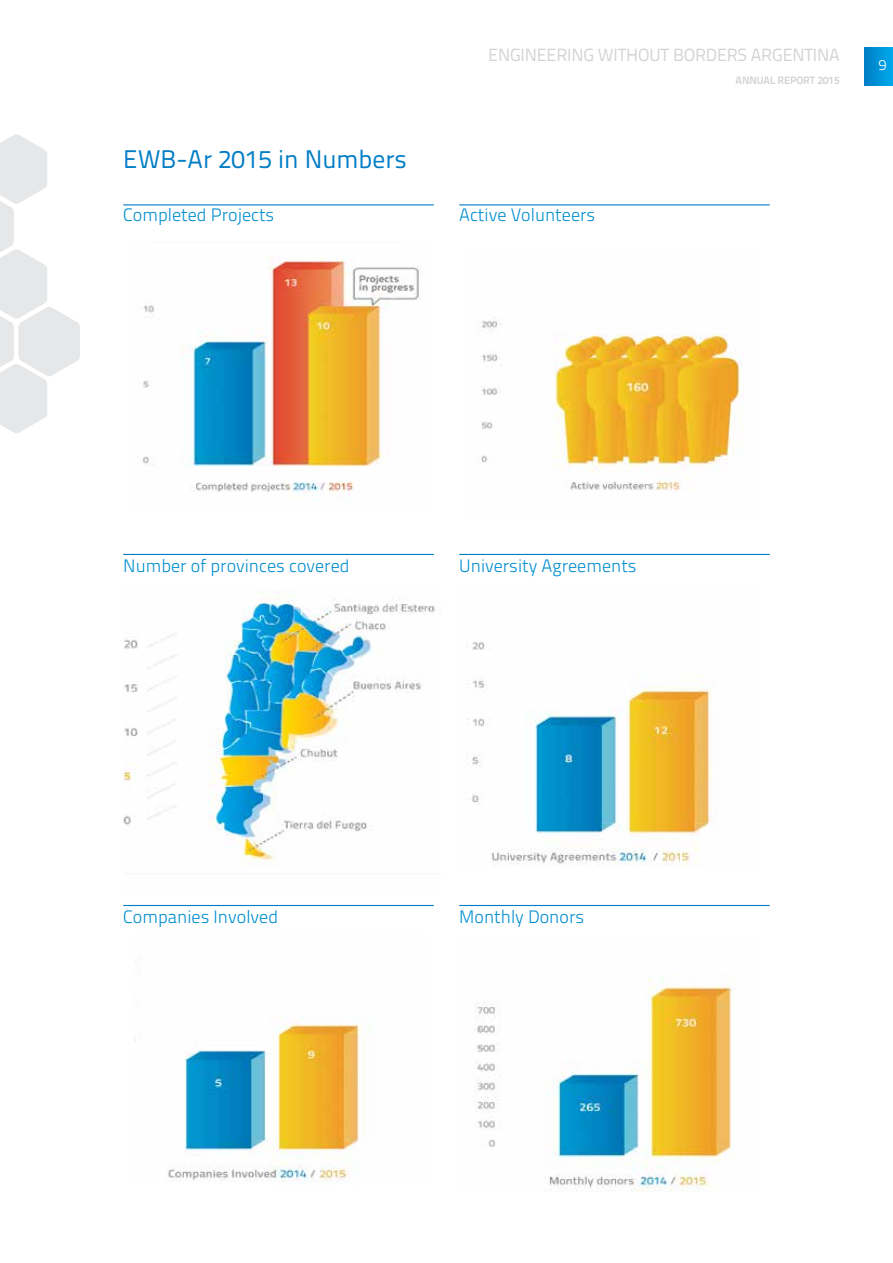
<style>
.page{position:relative;width:893px;height:1263px;background:#fff}
.page>*{position:absolute;margin:0;border:0;box-sizing:border-box;transform-origin:0 0}
.t1{font:25.5px "Titillium Text 22 L";color:#007dc5}
.t2{font:300 18px "Titillium Text 22 L";color:#008ece}
.t3{font:17.7px "Titillium Text 22 L";letter-spacing:-.01em;color:#d1d3d4}
.t4{font:300 15px "Titillium Text 22 L";color:#fff}
.t5{font:700 10.8px "Titillium Text 22 L";letter-spacing:-.01em;color:#d1d3d4}
</style>
<div class="page">
<div style="left:865px;top:48px;width:28px;height:38px;background:linear-gradient(to right,#007ec5,#00a9eb)"></div>
<svg style="left:0;top:134px;width:80px;height:299px"></svg>
<img style="left:123px;top:591px;width:312px;height:275px">
<img style="left:134px;top:961px;width:236px;height:221px">
<img style="left:467px;top:642px;width:245px;height:224px">
<img style="left:474px;top:975px;width:260px;height:216px">
<hr style="left:123px;top:554px;width:311px;height:1px;background:#007dc5">
<hr style="left:123px;top:905px;width:311px;height:1px;background:#007dc5">
<hr style="left:459px;top:554px;width:311px;height:1px;background:#007dc5">
<hr style="left:459px;top:905px;width:311px;height:1px;background:#007dc5">
<img style="left:142px;top:257px;width:280px;height:243px">
<img style="left:477px;top:317px;width:265px;height:174px">
<hr style="left:123px;top:204px;width:311px;height:1px;background:#007dc5">
<hr style="left:459px;top:204px;width:311px;height:1px;background:#007dc5">
<h1 class="t1" style="left:123px;top:140px;width:285px">EWB-AR 2015 IN N UMBERS</h1>
<p class="t3" style="left:488px;top:42px;width:352px">ENGINEERING WITHOUT BORDERS ARGENTINA</p>
<p class="t5" style="left:736px;top:71px;width:106px">ANNUAL REPORT 2015</p>
<p class="t2" style="left:123px;top:201px;width:153px">Completed Projects</p>
<p class="t2" style="left:459px;top:201px;width:138px">Active Volunteers</p>
<p class="t4" style="left:878px;top:54px;width:9px">9</p>
<p class="t2" style="left:123px;top:552px;width:228px">Number of provinces covered</p>
<p class="t2" style="left:459px;top:552px;width:179px">University Agreements</p>
<p class="t2" style="left:123px;top:903px;width:156px">Companies Involved</p>
<p class="t2" style="left:459px;top:903px;width:126px">Monthly Donors</p>
</div>
